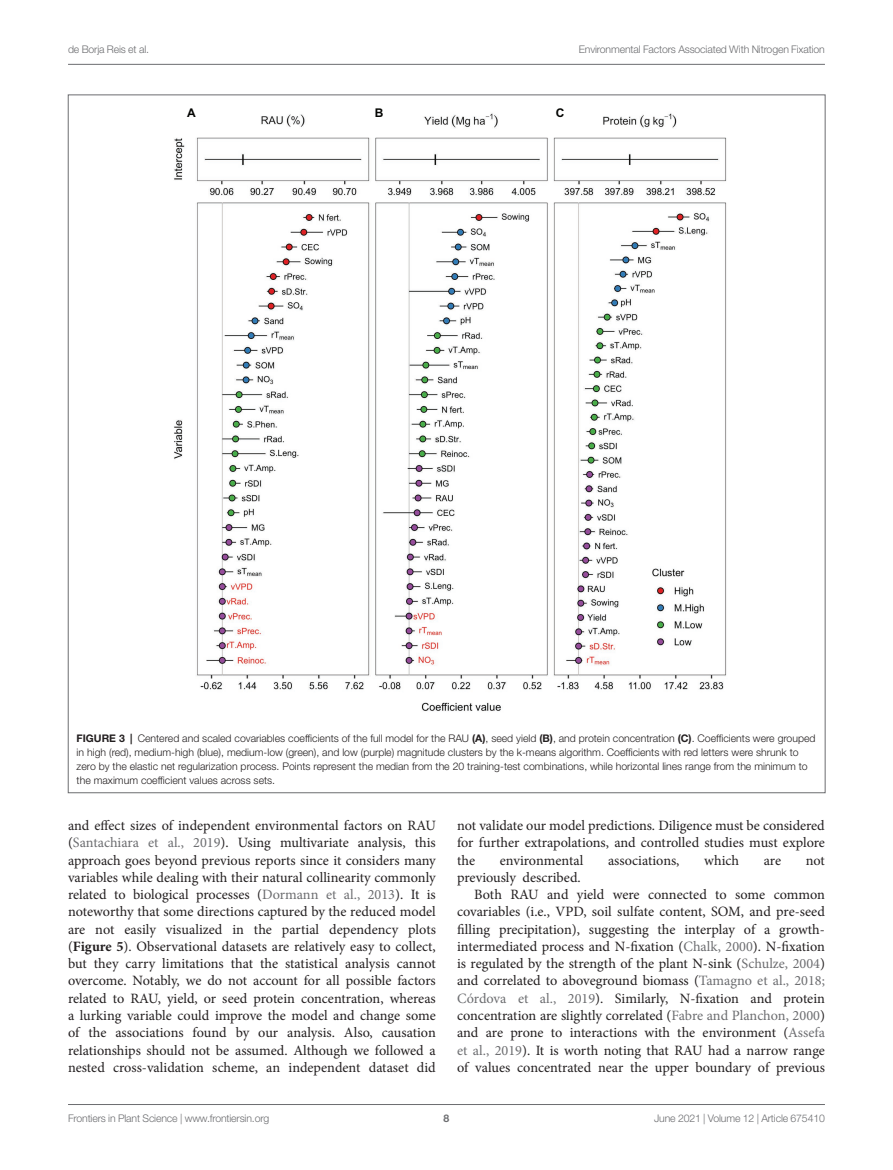
<style>
.page{position:relative;width:893px;height:1170px;background:#fff}
.page>*{position:absolute;margin:0;border:0;box-sizing:border-box;transform-origin:0 0}
.TEXT_FLUSH{font:14.25px/17.2px "Minion Pro";color:#231f20;text-align:justify}
.TEXT{font:14.25px/17.2px "Minion Pro";color:#231f20;text-align:justify}
.t1{font:700 12px "Arial";color:#040503}
.FIG_LEG{font:300 10.5px/14.2px "Helvetica Neue LT Std";color:#231f20}
.t2{font:300 10.5px "Helvetica Neue LT Std";letter-spacing:-.015em;color:#6c6d70}
.t3{font:700 10.5px "Helvetica Neue LT Std";color:#6c6d70}
.s1{font-weight:700}
.s2{color:#6c6d70}
</style>
<div class="page">
<hr style="left:68px;top:64px;width:757px;height:1px;background:#6c6d70">
<hr style="left:68px;top:1104px;width:757px;height:1px;background:#6c6d70">
<img style="left:174px;top:113px;width:553px;height:598px">
<p class="t2" style="left:68px;top:42px;width:83px">de Borja Reis et al.</p>
<p class="t2" style="left:579px;top:42px;width:248px">Environmental Factors Associated With Nitrogen Fixation</p>
<p class="t1" style="left:187px;top:104px;width:10px">A</p>
<p class="t1" style="left:375px;top:104px;width:10px">B</p>
<p class="t1" style="left:556px;top:104px;width:10px">C</p>
<p class="FIG_LEG" style="left:77px;top:730px;width:740px"><span class="s1">FIGURE 3 |</span> Centered and scaled covariables coefficients of the full model for the RAU <span class="s1">(A)</span>, seed yield <span class="s1">(B)</span>, and protein concentration <span class="s1">(C)</span>. Coefficients were grouped in high (red), medium-high (blue), medium-low (green), and low (purple) magnitude clusters by the k-means algorithm. Coefficients with red letters were shrunk to zero by the elastic net regularization process. Points represent the median from the 20 training-test combinations, while horizontal lines range from the minimum to the maximum coefficient values across sets.</p>
<p class="TEXT_FLUSH" style="left:68px;top:817px;width:369px">and effect sizes of independent environmental factors on RAU (<span class="s2">Santachiara et al., 2019</span>). Using multivariate analysis, this approach goes beyond previous reports since it considers many variables while dealing with their natural collinearity commonly related to biological processes (<span class="s2">Dormann et al., 2013</span>). It is noteworthy that some directions captured by the reduced model are not easily visualized in the partial dependency plots (<span class="s1">Figure 5</span>). Observational datasets are relatively easy to collect, but they carry limitations that the statistical analysis cannot overcome. Notably, we do not account for all possible factors related to RAU, yield, or seed protein concentration, whereas a lurking variable could improve the model and change some of the associations found by our analysis. Also, causation relationships should not be assumed. Although we followed a nested cross-validation scheme, an independent dataset did</p>
<p class="TEXT_FLUSH" style="left:457px;top:817px;width:369px">not validate our model predictions. Diligence must be considered for further extrapolations, and controlled studies must explore the</p>
<p class="TEXT_FLUSH" style="left:500px;top:851px;width:85px">environmental</p>
<p class="TEXT_FLUSH" style="left:608px;top:851px;width:73px">associations,</p>
<p class="TEXT_FLUSH" style="left:704px;top:851px;width:36px">which</p>
<p class="TEXT_FLUSH" style="left:764px;top:851px;width:19px">are</p>
<p class="TEXT_FLUSH" style="left:806px;top:851px;width:21px">not</p>
<p class="TEXT_FLUSH" style="left:457px;top:868px;width:125px">previously described.</p>
<p class="TEXT" style="left:457px;top:886px;width:369px;text-indent:17px">Both RAU and yield were connected to some common covariables (i.e., VPD, soil sulfate content, SOM, and pre-seed filling precipitation), suggesting the interplay of a growth&shy;intermediated process and N-fixation (<span class="s2">Chalk, 2000</span>). N-fixation is regulated by the strength of the plant N-sink (<span class="s2">Schulze, 2004</span>) and correlated to aboveground biomass (<span class="s2">Tamagno et al., 2018; Córdova et al., 2019</span>). Similarly, N-fixation and protein concentration are slightly correlated (<span class="s2">Fabre and Planchon, 2000</span>) and are prone to interactions with the environment (<span class="s2">Assefa et al., 2019</span>). It is worth noting that RAU had a narrow range of values concentrated near the upper boundary of previous</p>
<p class="t2" style="left:68px;top:1111px;width:203px">Frontiers in Plant Science | www.frontiersin.org</p>
<p class="t3" style="left:444px;top:1111px;width:7px">8</p>
<p class="t2" style="left:654px;top:1111px;width:172px">June 2021 | Volume 12 | Article 675410</p>
</div>
